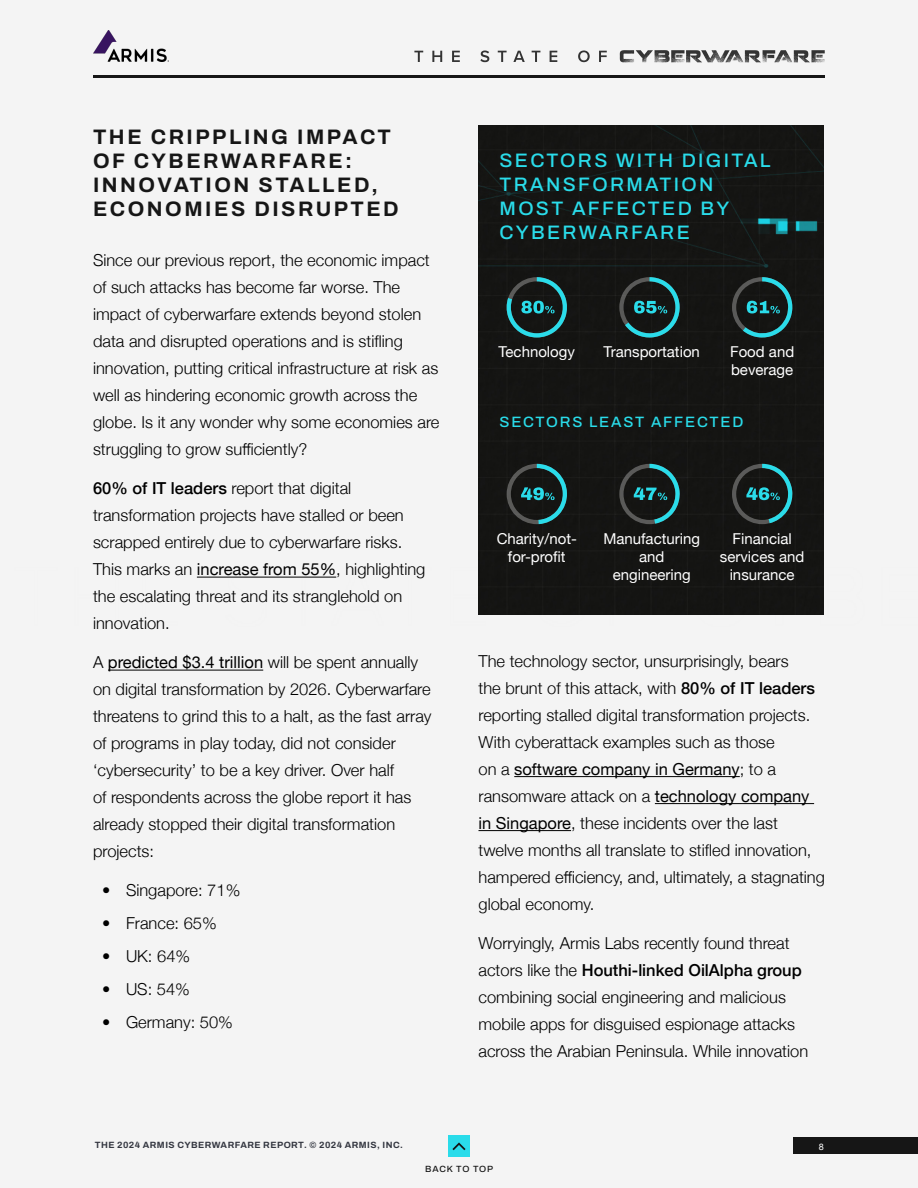
<style>
.page{position:relative;width:918px;height:1188px;background:#f4f4f4}
.page>*{position:absolute;margin:0;border:0;box-sizing:border-box;transform-origin:0 0}
.t1{font:700 21px/24px "Archivo";letter-spacing:.12em;color:#161616}
.Subhead_2{font:500 19.5px/24px "Archivo";letter-spacing:.12em;color:#2adcea}
.t2{font:300 16.5px/27px "Helvetica Neue";color:#000}
.t3{font:15px/18px "Helvetica Neue";color:#fff;text-align:center}
.Subhead_2-2{font:500 15px "Archivo";letter-spacing:.12em;color:#2adcea}
.t4{font:700 9px "Archivo";letter-spacing:.05em;color:#343741}
.t5{font:500 9px "Archivo";letter-spacing:.095em;color:#161616}
.t6{font:9px "Helvetica Neue";color:#fff}
.s1{font-weight:500}
.s2{font-weight:400}
</style>
<div class="page">
<img style="left:93px;top:31px;width:76px;height:30px">
<div style="left:794px;top:1137px;width:124px;height:17px;background:#161616"></div>
<hr style="left:93px;top:75px;width:732px;height:3px;background:#161616">
<svg style="left:620px;top:50px;width:205px;height:12px"></svg>
<svg style="left:599px;top:51px;width:8px;height:11px"></svg>
<svg style="left:578px;top:50px;width:12px;height:12px"></svg>
<svg style="left:550px;top:51px;width:7px;height:11px"></svg>
<svg style="left:532px;top:51px;width:8px;height:11px"></svg>
<svg style="left:513px;top:51px;width:12px;height:11px"></svg>
<svg style="left:498px;top:51px;width:9px;height:11px"></svg>
<svg style="left:480px;top:51px;width:9px;height:11px"></svg>
<svg style="left:452px;top:51px;width:8px;height:11px"></svg>
<svg style="left:432px;top:51px;width:10px;height:11px"></svg>
<svg style="left:414px;top:51px;width:9px;height:11px"></svg>
<div style="left:448px;top:1136px;width:22px;height:21px;background:#2adcea"></div>
<svg style="left:452px;top:1142px;width:14px;height:9px"></svg>
<hr style="left:197px;top:577px;width:139px;height:1px;background:#000">
<hr style="left:108px;top:670px;width:155px;height:1px;background:#000">
<hr style="left:514px;top:776px;width:226px;height:1px;background:#000">
<hr style="left:655px;top:803px;width:159px;height:1px;background:#000">
<hr style="left:478px;top:830px;width:93px;height:1px;background:#000">
<div style="left:478px;top:126px;width:346px;height:489px;background:#141513"></div>
<svg style="left:506px;top:277px;width:61px;height:61px;background:#1d4345"></svg>
<svg style="left:507px;top:464px;width:60px;height:60px;background:#1f3b3c"></svg>
<svg style="left:619px;top:277px;width:61px;height:61px;background:#1e3f40"></svg>
<svg style="left:619px;top:464px;width:61px;height:60px;background:#1f3939"></svg>
<svg style="left:732px;top:277px;width:61px;height:61px;background:#1e3d3e"></svg>
<svg style="left:732px;top:464px;width:61px;height:60px;background:#1f3a3a"></svg>
<p class="t1" style="left:93px;top:125px;width:307px">THE CRIPPLING IMPACT<br>OF CYBERWARFARE:<br>INNOVATION STALLED,<br>ECONOMIES DISRUPTED</p>
<p class="t2" style="left:93px;top:246px;width:348px">Since our previous report, the economic impact of such attacks has become far worse. The impact of cyberwarfare extends beyond stolen data and disrupted operations and is stifling innovation, putting critical infrastructure at risk as well as hindering economic growth across the globe. Is it any wonder why some economies are struggling to grow sufficiently?</p>
<p class="t2" style="left:93px;top:474px;width:334px"><span class="s1">60% of IT leaders</span> report that digital transformation projects have stalled or been scrapped entirely due to cyberwarfare risks.<br>This marks an <span class="s2">increase from 55%</span>, highlighting the escalating threat and its stranglehold on innovation.</p>
<p class="t2" style="left:93px;top:648px;width:340px">A <span class="s2">predicted $3.4 trillion</span> will be spent annually on digital transformation by 2026. Cyberwarfare threatens to grind this to a halt, as the fast array of programs in play today, did not consider ‘cybersecurity’ to be a key driver. Over half<br>of respondents across the globe report it has already stopped their digital transformation projects:</p>
<p class="t2" style="left:102px;top:876px;width:140px">• Singapore: 71%</p>
<p class="t2" style="left:102px;top:909px;width:116px">• France: 65%</p>
<p class="t2" style="left:102px;top:942px;width:90px">• UK: 64%</p>
<p class="t2" style="left:102px;top:975px;width:89px">• US: 54%</p>
<p class="t2" style="left:102px;top:1008px;width:132px">• Germany: 50%</p>
<p class="Subhead_2" style="left:500px;top:148px;width:273px">SECTORS WITH DIGITAL<br>TRANSFORMATION<br>MOST AFFECTED BY<br>CYBERWARFARE</p>
<p class="t3" style="left:499px;top:344px;width:78px">Technology</p>
<p class="t3" style="left:604px;top:344px;width:98px">Transportation</p>
<p class="t3" style="left:730px;top:344px;width:66px;text-align:left">Food and beverage</p>
<p class="Subhead_2-2" style="left:500px;top:411px;width:245px">SECTORS LEAST AFFECTED</p>
<p class="t3" style="left:497px;top:530px;width:82px">Charity/not&shy;for-profit</p>
<p class="t3" style="left:603px;top:530px;width:98px">Manufacturing and engineering</p>
<p class="t3" style="left:720px;top:530px;width:86px">Financial services and insurance</p>
<p class="t2" style="left:478px;top:646px;width:348px">The technology sector, unsurprisingly, bears<br>the brunt of this attack, with <span class="s1">80% of IT leaders </span>reporting stalled digital transformation projects.<br>With cyberattack examples such as those<br>on a <span class="s2">software company in Germany</span>; to a ransomware attack on a <span class="s2">technology company in Singapore</span>, these incidents over the last twelve months all translate to stifled innovation, hampered efficiency, and, ultimately, a stagnating global economy.</p>
<p class="t2" style="left:478px;top:928px;width:331px">Worryingly, Armis Labs recently found threat actors like the <span class="s1">Houthi-linked OilAlpha group </span>combining social engineering and malicious mobile apps for disguised espionage attacks across the Arabian Peninsula. While innovation</p>
<p class="t4" style="left:95px;top:1138px;width:310px">THE 2024 ARMIS CYBERWARFARE REPORT. © 2024 ARMIS, INC.</p>
<p class="t6" style="left:819px;top:1140px;width:7px">8</p>
<p class="t5" style="left:425px;top:1162px;width:70px">BACK TO TOP</p>
</div>
